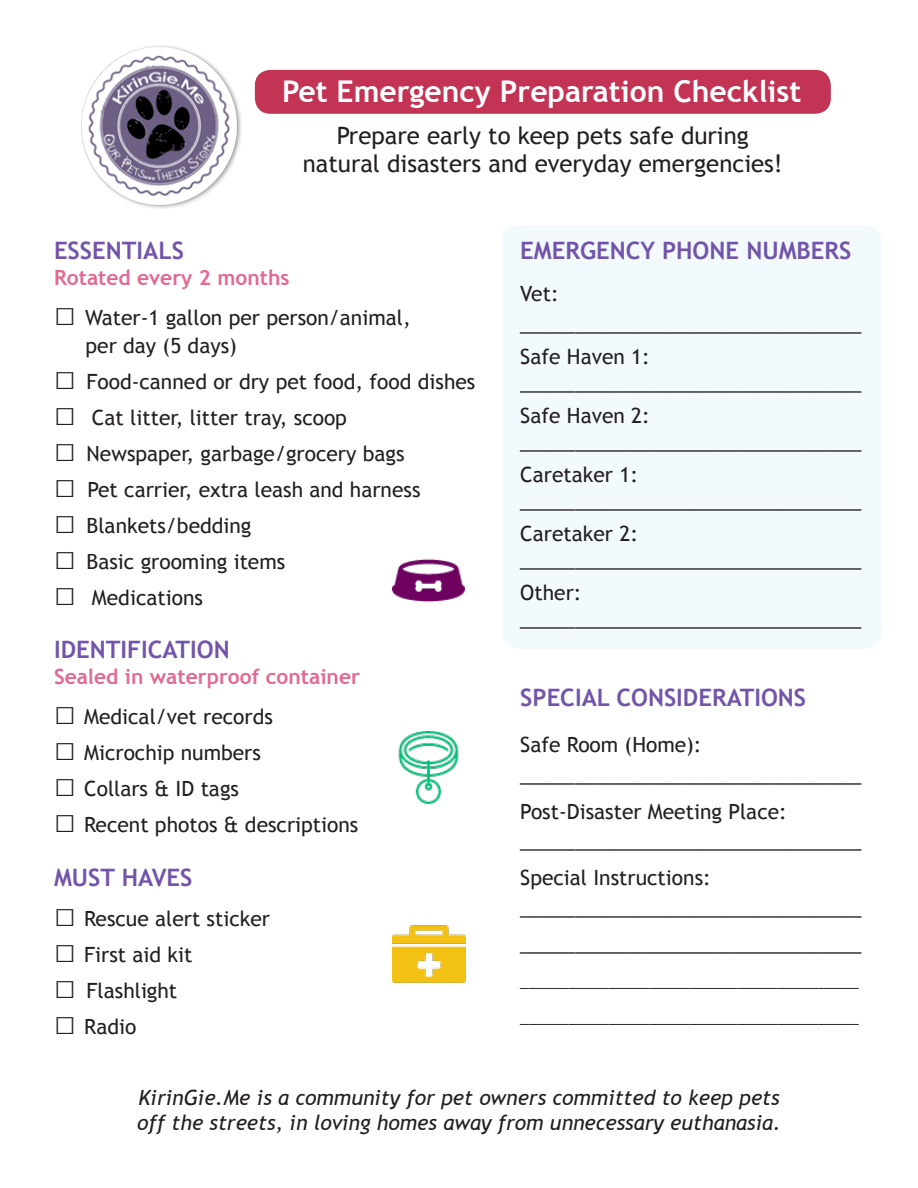
<style>
.page{position:relative;width:918px;height:1188px;background:#fff}
.page>*{position:absolute;margin:0;border:0;box-sizing:border-box;transform-origin:0 0}
.t1{font:700 30px "Trebuchet MS";color:#fff}
.t2{font:700 24px "Trebuchet MS";color:#7254aa}
.t3{font:24px/28.8px "Trebuchet MS";color:#231f20;text-align:center}
.t4{font:21px/25.5px "Trebuchet MS";color:#231f20}
.t5{font:italic 21px/25.2px "Trebuchet MS";color:#231f20}
.t6{font:700 21px "Trebuchet MS";color:#e26993}
.t7{font:15.45px "Trebuchet MS";color:#231f20}
.s1{font-size:36px}
</style>
<div class="page">
<div style="left:502px;top:225px;width:380px;height:424px;background:#f3fafe;border-radius:18px"></div>
<div style="left:255px;top:70px;width:576px;height:44px;background:#c33354;border-radius:15px"></div>
<img style="left:393px;top:925px;width:73px;height:58px">
<img style="left:398px;top:731px;width:61px;height:72px">
<img style="left:393px;top:558px;width:72px;height:45px">
<img style="left:81px;top:45px;width:161px;height:163px">
<p class="t1" style="left:282px;top:72px;width:521px">Pet Emergency Preparation Checklist</p>
<p class="t3" style="left:303px;top:121px;width:482px">Prepare early to keep pets safe during natural disasters and everyday emergencies!</p>
<p class="t2" style="left:54px;top:236px;width:131px">ESSENTIALS</p>
<p class="t6" style="left:54px;top:264px;width:237px">Rotated every 2 months</p>
<p class="t4" style="left:86px;top:304px;width:327px;line-height:28.2px;text-indent:-32px"><span class="s1">□</span> Water-1 gallon per person/animal, per day (5 days)</p>
<p class="t4" style="left:54px;top:369px;width:423px"><span class="s1">□</span> Food-canned or dry pet food, food dishes</p>
<p class="t4" style="left:54px;top:405px;width:295px"><span class="s1">□</span> Cat litter, litter tray, scoop</p>
<p class="t4" style="left:54px;top:441px;width:352px"><span class="s1">□</span> Newspaper, garbage/grocery bags</p>
<p class="t4" style="left:54px;top:477px;width:368px"><span class="s1">□</span> Pet carrier, extra leash and harness</p>
<p class="t4" style="left:54px;top:513px;width:199px"><span class="s1">□</span> Blankets/bedding</p>
<p class="t4" style="left:54px;top:549px;width:233px"><span class="s1">□</span> Basic grooming items</p>
<p class="t4" style="left:54px;top:585px;width:150px"><span class="s1">□</span> Medications</p>
<p class="t2" style="left:54px;top:635px;width:177px">IDENTIFICATION</p>
<p class="t6" style="left:54px;top:663px;width:308px">Sealed in waterproof container</p>
<p class="t4" style="left:54px;top:704px;width:220px"><span class="s1">□</span> Medical/vet records</p>
<p class="t4" style="left:54px;top:740px;width:209px"><span class="s1">□</span> Microchip numbers</p>
<p class="t4" style="left:54px;top:776px;width:187px"><span class="s1">□</span> Collars &amp; ID tags</p>
<p class="t4" style="left:54px;top:812px;width:306px"><span class="s1">□</span> Recent photos &amp; descriptions</p>
<p class="t2" style="left:54px;top:862px;width:140px">MUST HAVES</p>
<p class="t4" style="left:54px;top:906px;width:218px"><span class="s1">□</span> Rescue alert sticker</p>
<p class="t4" style="left:54px;top:942px;width:140px"><span class="s1">□</span> First aid kit</p>
<p class="t4" style="left:54px;top:978px;width:125px"><span class="s1">□</span> Flashlight</p>
<p class="t4" style="left:54px;top:1014px;width:84px"><span class="s1">□</span> Radio</p>
<p class="t2" style="left:520px;top:236px;width:333px">EMERGENCY PHONE NUMBERS</p>
<p class="t4" style="left:520px;top:279px;width:343px;line-height:29.5px">Vet: _______________________________</p>
<p class="t4" style="left:520px;top:344px;width:343px">Safe Haven 1: _______________________________</p>
<p class="t4" style="left:520px;top:403px;width:343px">Safe Haven 2: _______________________________</p>
<p class="t4" style="left:520px;top:462px;width:343px">Caretaker 1: _______________________________</p>
<p class="t4" style="left:520px;top:521px;width:343px">Caretaker 2: _______________________________</p>
<p class="t4" style="left:520px;top:581px;width:343px">Other: _______________________________</p>
<p class="t2" style="left:520px;top:682px;width:287px">SPECIAL CONSIDERATIONS</p>
<p class="t4" style="left:520px;top:730px;width:343px;line-height:29.5px">Safe Room (Home): _______________________________</p>
<p class="t4" style="left:520px;top:797px;width:343px;line-height:29.5px">Post-Disaster Meeting Place: _______________________________</p>
<p class="t4" style="left:520px;top:866px;width:192px">Special Instructions:</p>
<p class="t4" style="left:520px;top:895px;width:343px">_______________________________</p>
<p class="t4" style="left:520px;top:931px;width:343px">_______________________________</p>
<p class="t7" style="left:520px;top:972px;width:340px">__________________________________________</p>
<p class="t7" style="left:520px;top:1008px;width:340px">__________________________________________</p>
<p class="t5" style="left:137px;top:1085px;width:645px">KirinGie.Me is a community for pet owners committed to keep pets off the streets, in loving homes away from unnecessary euthanasia.</p>
</div>
